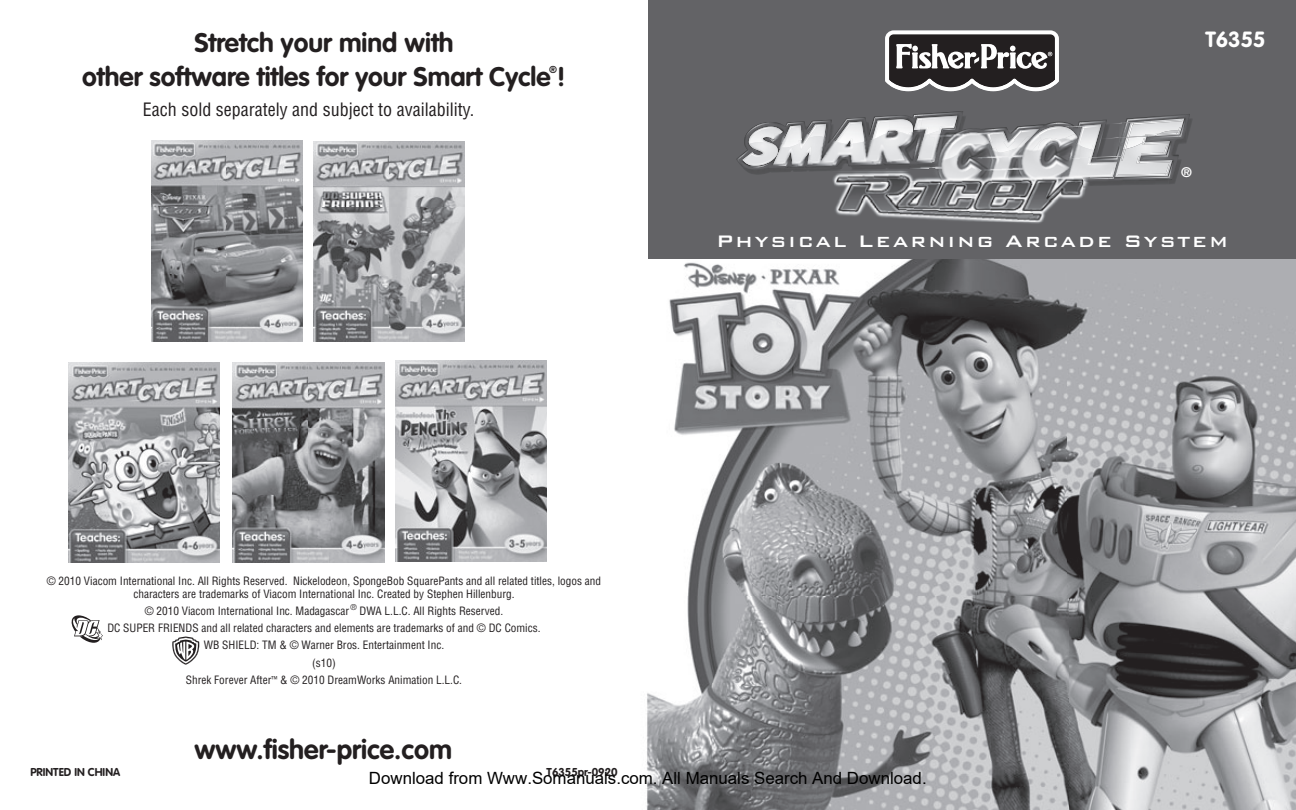
<style>
.page{position:relative;width:1296px;height:810px;background:#fff}
.page>*{position:absolute;margin:0;border:0;box-sizing:border-box;transform-origin:0 0}
.t1{font:700 27px "VAG Rounded Std";color:#231f20}
.t2{font:700 26.55px/34px "VAG Rounded Std";color:#231f20;text-align:center}
.t3{font:700 21.6px "VAG Rounded Std";color:#fff}
.t4{font:500 19.57px "Bank Gothic BT";letter-spacing:.08em;color:#fff;scale:1.04 1}
.t5{font:condensed 18px "Helvetica LT Std";color:#231f20}
.t6{font:16.88px "Arial";color:#000}
.t7{font:900 13.5px "Helvetica LT Std";color:#fff}
.t8{font:condensed 11.25px/17.3px "Helvetica LT Std";color:#231f20;text-align:center}
.t9{font:700 11.25px "VAG Rounded Std";color:#231f20}
.t10{font:700 9.9px "VAG Rounded Std";color:#231f20}
.s1{font-size:22.28px}
</style>
<div class="page">
<img style="left:646px;top:258px;width:650px;height:552px">
<div style="left:648px;top:0;width:648px;height:258px;background:#636366"></div>
<svg style="left:885px;top:30px;width:174px;height:56px;background:#767374"></svg>
<img style="left:892px;top:71px;width:167px;height:20px">
<img style="left:890px;top:71px;width:165px;height:16px">
<svg style="left:736px;top:111px;width:454px;height:85px"></svg>
<img style="left:151px;top:141px;width:151px;height:200px">
<img style="left:313px;top:141px;width:152px;height:201px">
<img style="left:396px;top:361px;width:151px;height:200px">
<img style="left:233px;top:362px;width:151px;height:201px">
<img style="left:68px;top:362px;width:152px;height:201px">
<svg style="left:71px;top:615px;width:32px;height:28px"></svg>
<svg style="left:172px;top:637px;width:27px;height:28px"></svg>
<img style="left:773px;top:131px;width:310px;height:91px">
<h2 class="t2" style="left:82px;top:28px;width:485px">Stretch your mind with<br>other software titles for your Smart Cycle !</h2>
<p class="t10" style="left:549px;top:65px;width:9px">®</p>
<h3 class="t5" style="left:143px;top:103px;width:333px">Each sold separately and subject to availability.</h3>
<h3 class="t3" style="left:1205px;top:30px;width:62px">T6355</h3>
<p class="t7" style="left:1181px;top:167px;width:12px">®</p>
<h3 class="t4" style="left:716px;top:231px;width:494px"><span class="s1">P</span>HYSICAL <span class="s1">L</span>EARNING <span class="s1">A</span>RCADE <span class="s1">S</span>YSTEM</h3>
<p class="t8" style="left:47px;top:576px;width:556px;line-height:12.4px">© 2010 Viacom International Inc. All Rights Reserved. Nickelodeon, SpongeBob SquarePants and all related titles, logos and characters are trademarks of Viacom International Inc. Created by Stephen Hillenburg.</p>
<p class="t8" style="left:107px;top:603px;width:435px">© 2010 Viacom International Inc. Madagascar <sup>®</sup> DWA L.L.C. All Rights Reserved.<br>DC SUPER FRIENDS and all related characters and elements are trademarks of and © DC Comics.<br>WB SHIELD: TM &amp; © Warner Bros. Entertainment Inc.<br>(s10)<br>Shrek Forever After<sup>™</sup> &amp; © 2010 DreamWorks Animation L.L.C.</p>
<h1 class="t1" style="left:195px;top:738px;width:259px">www.fisher-price.com</h1>
<p class="t9" style="left:30px;top:768px;width:91px">PRINTED IN CHINA</p>
<p class="t9" style="left:547px;top:768px;width:73px">T6355pr-0920</p>
<h3 class="t6" style="left:369px;top:769px;width:559px">Download from Www.Somanuals.com. All Manuals Search And Download.</h3>
</div>
